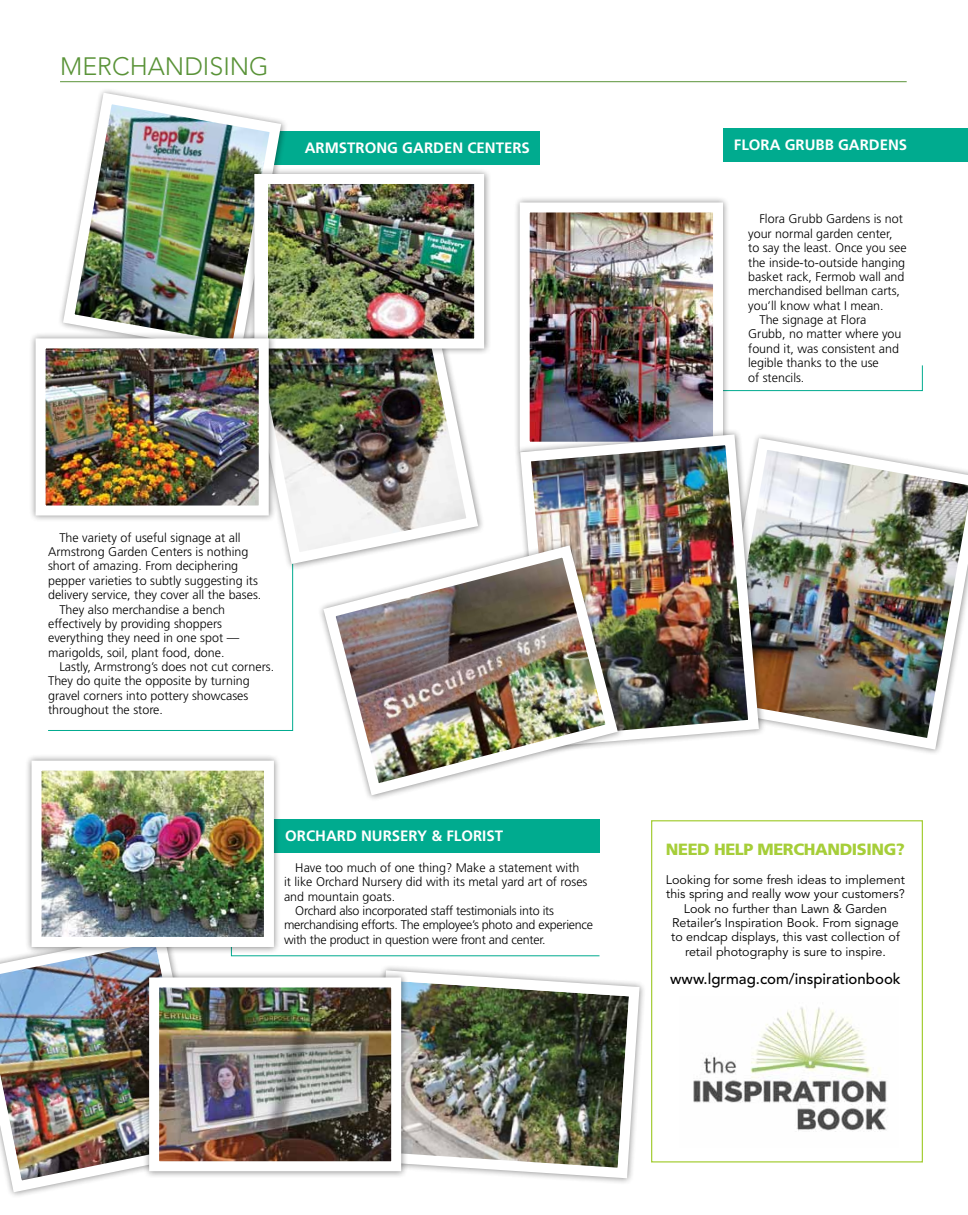
<style>
.page{position:relative;width:968px;height:1215px;background:#fff}
.page>*{position:absolute;margin:0;border:0;box-sizing:border-box;transform-origin:0 0}
.t1{font:300 25px "Avenir LT Std";color:#5a9338}
.t2{font:900 16.25px "Frutiger LT Std";letter-spacing:-.025em;color:#a6ce39}
.t3{font:700 15px "Frutiger LT Std";color:#fff}
.t4{font:500 15px "Avenir LT Std";color:#000}
.t5{font:300 12.5px "Frutiger LT Std";color:#000}
.t6{font:12.5px/14.4px "Avenir LT Std";color:#000;text-align:center}
.t7{font:300 12.5px "Frutiger LT Std";letter-spacing:-.02em;color:#000}
</style>
<div class="page">
<hr style="left:60px;top:81px;width:846px;height:1px;background:#5a9338">
<svg style="left:730px;top:365px;width:193px;height:26px"></svg>
<svg style="left:231px;top:954px;width:369px;height:2px"></svg>
<svg style="left:48px;top:570px;width:245px;height:161px"></svg>
<div style="left:237px;top:819px;width:362px;height:33px;background:#00ab8f"></div>
<div style="left:723px;top:128px;width:245px;height:33px;background:#00ab8f"></div>
<div style="left:269px;top:131px;width:270px;height:33px;background:#00ab8f"></div>
<img style="left:0;top:954px;width:176px;height:242px">
<img style="left:60px;top:90px;width:227px;height:242px">
<img style="left:240px;top:296px;width:243px;height:274px">
<div style="left:248px;top:168px;width:243px;height:188px;background:#000;opacity:.45"></div>
<img style="left:268px;top:185px;width:205px;height:153px">
<div style="left:254px;top:174px;width:230px;height:175px;border:10px solid #fff"></div>
<img style="left:766px;top:435px;width:202px;height:318px">
<img style="left:693px;top:1007px;width:194px;height:125px">
<div style="left:651px;top:820px;width:272px;height:343px;border:1px solid #a6ce39"></div>
<div style="left:25px;top:754px;width:256px;height:200px;background:#000;opacity:.45"></div>
<img style="left:43px;top:772px;width:220px;height:164px">
<div style="left:32px;top:761px;width:242px;height:186px;border:10px solid #fff"></div>
<div style="left:29px;top:332px;width:247px;height:191px;background:#000;opacity:.45"></div>
<img style="left:47px;top:349px;width:211px;height:156px">
<div style="left:36px;top:338px;width:233px;height:178px;border:10px solid #fff"></div>
<div style="left:513px;top:196px;width:217px;height:263px;background:#000;opacity:.45"></div>
<img style="left:530px;top:213px;width:182px;height:215px">
<div style="left:519px;top:202px;width:204px;height:250px;border:10px solid #fff"></div>
<img style="left:515px;top:429px;width:249px;height:316px">
<img style="left:383px;top:967px;width:261px;height:216px">
<div style="left:143px;top:971px;width:265px;height:208px;background:#000;opacity:.45"></div>
<img style="left:160px;top:988px;width:230px;height:172px">
<div style="left:149px;top:977px;width:252px;height:194px;border:10px solid #fff"></div>
<img style="left:317px;top:539px;width:307px;height:260px">
<h1 class="t1" style="left:60px;top:52px;width:210px">MERCHANDISING</h1>
<p class="t3" style="left:305px;top:139px;width:120px">ARMSTRONG GARDEN</p>
<p class="t3" style="left:467px;top:139px;width:19px">CENTER</p>
<p class="t3" style="left:521px;top:139px;width:10px">S</p>
<p class="t3" style="left:733px;top:136px;width:126px">FLORA GRUBB GARDEN</p>
<p class="t3" style="left:898px;top:136px;width:10px">S</p>
<p class="t5" style="left:759px;top:212px;width:145px">Flora Grubb Gardens is not</p>
<p class="t5" style="left:748px;top:226px;width:146px">your normal garden center,</p>
<p class="t5" style="left:748px;top:241px;width:160px">to say the least. Once you see</p>
<p class="t5" style="left:748px;top:255px;width:158px">the inside-to-outside hanging</p>
<p class="t5" style="left:748px;top:270px;width:158px">basket rack, Fermob wall and</p>
<p class="t5" style="left:748px;top:284px;width:153px">merchandised bellman carts,</p>
<p class="t5" style="left:748px;top:298px;width:137px">you’ll know what I mean.</p>
<p class="t5" style="left:759px;top:313px;width:108px">The signage at Flora</p>
<p class="t5" style="left:748px;top:327px;width:155px">Grubb, no matter where you</p>
<p class="t5" style="left:748px;top:341px;width:152px">found it, was consistent and</p>
<p class="t5" style="left:748px;top:356px;width:132px">legible thanks to the use</p>
<p class="t5" style="left:748px;top:370px;width:58px">of stencils.</p>
<p class="t5" style="left:59px;top:530px;width:183px">The variety of useful signage at all</p>
<p class="t5" style="left:48px;top:545px;width:202px">Armstrong Garden Centers is nothing</p>
<p class="t5" style="left:48px;top:559px;width:192px">short of amazing. From deciphering</p>
<p class="t5" style="left:48px;top:573px;width:211px">pepper varieties to subtly suggesting its</p>
<p class="t5" style="left:48px;top:588px;width:215px">delivery service, they cover all the bases.</p>
<p class="t5" style="left:59px;top:602px;width:167px">They also merchandise a bench</p>
<p class="t5" style="left:48px;top:617px;width:175px">effectively by providing shoppers</p>
<p class="t5" style="left:48px;top:631px;width:193px">everything they need in one spot —</p>
<p class="t5" style="left:48px;top:645px;width:178px">marigolds, soil, plant food, done.</p>
<p class="t5" style="left:59px;top:660px;width:216px">Lastly, Armstrong’s does not cut corners.</p>
<p class="t5" style="left:48px;top:674px;width:203px">They do quite the opposite by turning</p>
<p class="t5" style="left:48px;top:688px;width:202px">gravel corners into pottery showcases</p>
<p class="t5" style="left:48px;top:703px;width:116px">throughout the store.</p>
<p class="t3" style="left:285px;top:827px;width:11px">ORC</p>
<p class="t3" style="left:315px;top:827px;width:22px">HARD</p>
<p class="t3" style="left:361px;top:827px;width:143px">NURSERY &amp; FLORIST</p>
<p class="t5" style="left:295px;top:861px;width:286px">Have too much of one thing? Make a statement with</p>
<p class="t5" style="left:284px;top:875px;width:305px">it like Orchard Nursery did with its metal yard art of roses</p>
<p class="t5" style="left:284px;top:889px;width:113px">and mountain goats.</p>
<p class="t7" style="left:295px;top:904px;width:260px">Orchard also incorporated staff testimonials into its</p>
<p class="t7" style="left:284px;top:918px;width:310px">merchandising efforts. The employee’s photo and experience</p>
<p class="t7" style="left:284px;top:932px;width:263px">with the product in question were front and center.</p>
<h2 class="t2" style="left:666px;top:839px;width:240px">NEED HELP MERCHANDISING?</h2>
<p class="t6" style="left:666px;top:873px;width:240px">Looking for some fresh ideas to implement this spring and really wow your customers?<br>Look no further than Lawn &amp; Garden Retailer’s Inspiration Book. From signage to endcap displays, this vast collection of retail photography is sure to inspire.</p>
<p class="t4" style="left:670px;top:971px;width:232px">www.lgrmag.com/inspirationbook</p>
</div>
